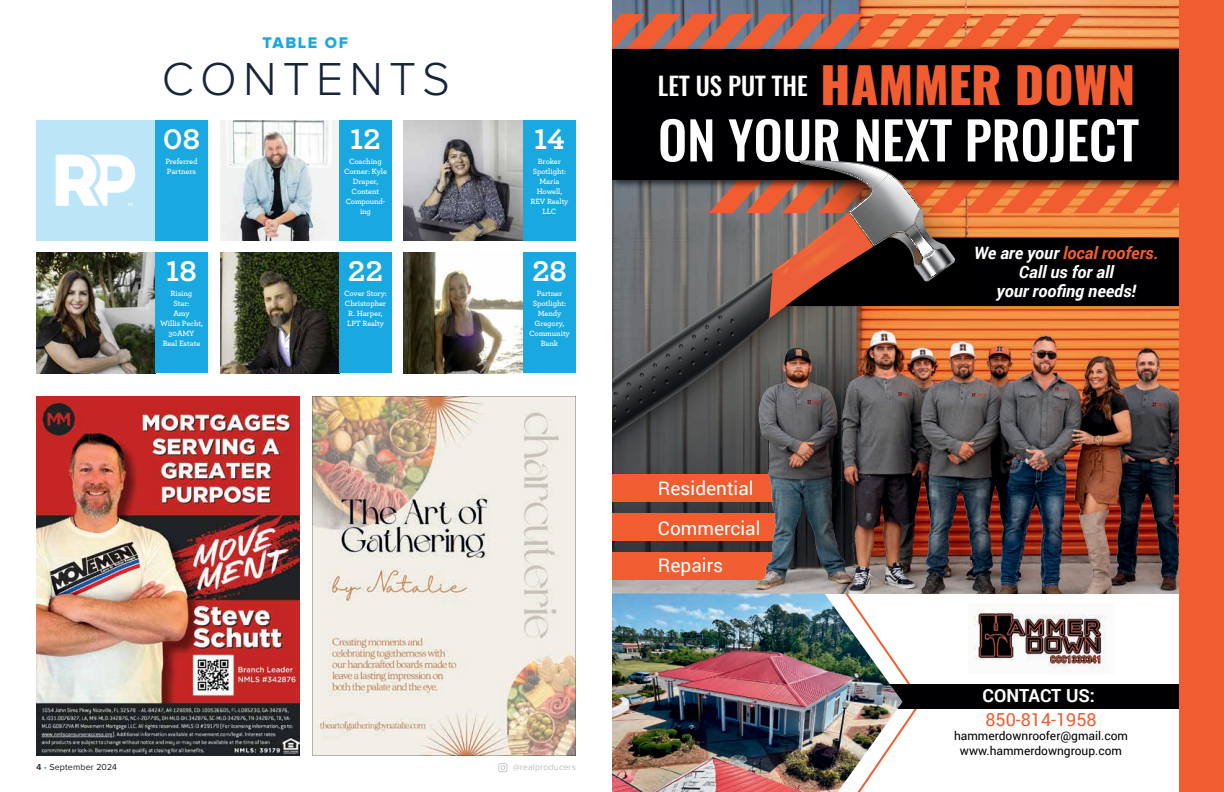
<style>
.page{position:relative;width:1224px;height:792px;background:#fff}
.page>*{position:absolute;margin:0;border:0;box-sizing:border-box;transform-origin:0 0}
.t1{font:500 52px "Oswald";color:#fff}
.t2{font:300 48px "Proxima Nova";letter-spacing:.13em;color:#16253b}
.t3{font:700 30px "Archer Pro";color:#fff}
.t4{font:500 25px "Oswald";color:#fff}
.t5{font:19px/40px "Roboto";color:#fff}
.t6{font:18px "Roboto";color:#f15d30}
.t7{font:700 18px "Roboto";color:#fff}
.t8{font:italic 700 17px/19px "Roboto";color:#fff;text-align:center}
.t9{font:16.1px "Proxima Nova Extrabld";letter-spacing:.1em;color:#19a8e0}
.t10{font:12px/14.4px "Roboto";color:#000002;text-align:center}
.t11{font:9px "Proxima Nova";letter-spacing:.01em;color:#231f20}
.t12{font:9px "Proxima Nova";letter-spacing:.01em;color:#bcbec0}
.t13{font:600 8px/10px "Archer Pro";letter-spacing:-.01em;color:#fff;text-align:center}
.s1{font-weight:600}
.s2{color:#19a8e0}
.s3{font-weight:800;font-size:49px;color:#f15d30}
.s4{color:#f15d30}
</style>
<div class="page">
<svg style="left:498px;top:763px;width:9px;height:9px"></svg>
<img style="left:312px;top:396px;width:264px;height:360px">
<img style="left:36px;top:396px;width:263px;height:360px">
<img style="left:612px;top:0;width:567px;height:594px">
<svg style="left:612px;top:14px;width:470px;height:29px;background:#d66a46"></svg>
<svg style="left:844px;top:591px;width:79px;height:138px"></svg>
<div style="left:838px;top:684px;width:345px;height:24px;background:#000002"></div>
<img style="left:612px;top:43px;width:567px;height:6px">
<div style="left:612px;top:49px;width:567px;height:131px;background:#000002"></div>
<img style="left:973px;top:608px;width:134px;height:64px">
<svg style="left:612px;top:437px;width:375px;height:83px;background:#403c3e"></svg>
<img style="left:612px;top:160px;width:567px;height:277px">
<div style="left:612px;top:475px;width:170px;height:27px;background:#f15d30"></div>
<div style="left:612px;top:552px;width:170px;height:28px;background:#f15d30"></div>
<div style="left:612px;top:513px;width:170px;height:28px;background:#f15d30"></div>
<img style="left:612px;top:594px;width:291px;height:198px">
<div style="left:1179px;top:0;width:45px;height:792px;background:#f15d30"></div>
<div style="left:36px;top:120px;width:119px;height:120px;background:#bce6f8"></div>
<div style="left:155px;top:120px;width:53px;height:120px;background:#19a8e0"></div>
<img style="left:36px;top:253px;width:119px;height:120px">
<div style="left:155px;top:253px;width:53px;height:120px;background:#19a8e0"></div>
<img style="left:220px;top:253px;width:119px;height:120px">
<div style="left:339px;top:253px;width:53px;height:120px;background:#19a8e0"></div>
<img style="left:220px;top:120px;width:119px;height:120px">
<div style="left:339px;top:120px;width:53px;height:120px;background:#19a8e0"></div>
<img style="left:404px;top:120px;width:119px;height:120px">
<div style="left:523px;top:120px;width:53px;height:120px;background:#19a8e0"></div>
<img style="left:404px;top:253px;width:119px;height:120px">
<div style="left:523px;top:253px;width:53px;height:120px;background:#19a8e0"></div>
<svg style="left:56px;top:155px;width:80px;height:51px"></svg>
<h3 class="t9" style="left:263px;top:35px;width:87px">TABLE OF</h3>
<h2 class="t2" style="left:162px;top:57px;width:290px">CONTENTS</h2>
<h3 class="t3" style="left:163px;top:115px;width:39px">08</h3>
<p class="t13" style="left:165px;top:155px;width:34px;text-align:left">Preferred<br>Partners</p>
<h3 class="t3" style="left:166px;top:247px;width:32px">18</h3>
<p class="t13" style="left:160px;top:288px;width:44px">Rising<br>Star:<br>Amy<br>Willis Pecht,<br>30AMY<br>Real Estate</p>
<h3 class="t3" style="left:350px;top:115px;width:32px">12</h3>
<p class="t13" style="left:344px;top:155px;width:44px">Coaching<br>Corner: Kyle<br>Draper,<br>Content<br>Compound&shy;ing</p>
<h3 class="t3" style="left:348px;top:247px;width:37px">22</h3>
<p class="t13" style="left:344px;top:288px;width:44px">Cover Story:<br>Christopher<br>R. Harper,<br>LPT Realty</p>
<h3 class="t3" style="left:534px;top:115px;width:32px">14</h3>
<p class="t13" style="left:531px;top:155px;width:39px">Broker<br>Spotlight:<br>Maria<br>Howell,<br>REV Realty<br>LLC</p>
<h3 class="t3" style="left:532px;top:247px;width:36px">28</h3>
<p class="t13" style="left:529px;top:288px;width:42px">Partner<br>Spotlight:<br>Mendy<br>Gregory,<br>Community<br>Bank</p>
<p class="t11" style="left:36px;top:762px;width:83px"><span class="s1">4</span> <span class="s2">•</span> September 2024</p>
<p class="t12" style="left:513px;top:762px;width:65px">@realproducers</p>
<h3 class="t4" style="left:658px;top:68px;width:479px">LET US PUT THE <span class="s3">HAMMER DOWN</span></h3>
<h1 class="t1" style="left:658px;top:104px;width:482px">ON YOUR NEXT PROJECT</h1>
<h3 class="t5" style="left:658px;top:467px;width:104px">Residential<br>Commercial</h3>
<h3 class="t5" style="left:658px;top:544px;width:67px">Repairs</h3>
<h3 class="t8" style="left:974px;top:242px;width:186px">We are your <span class="s4">local roofers.<br></span>Call us for all<br>your roofing needs!</h3>
<h3 class="t7" style="left:983px;top:683px;width:114px">CONTACT US:</h3>
<h3 class="t6" style="left:985px;top:707px;width:113px">850-814-1958</h3>
<h3 class="t10" style="left:954px;top:728px;width:175px">hammerdownroofer@gmail.com www.hammerdowngroup.com</h3>
</div>
